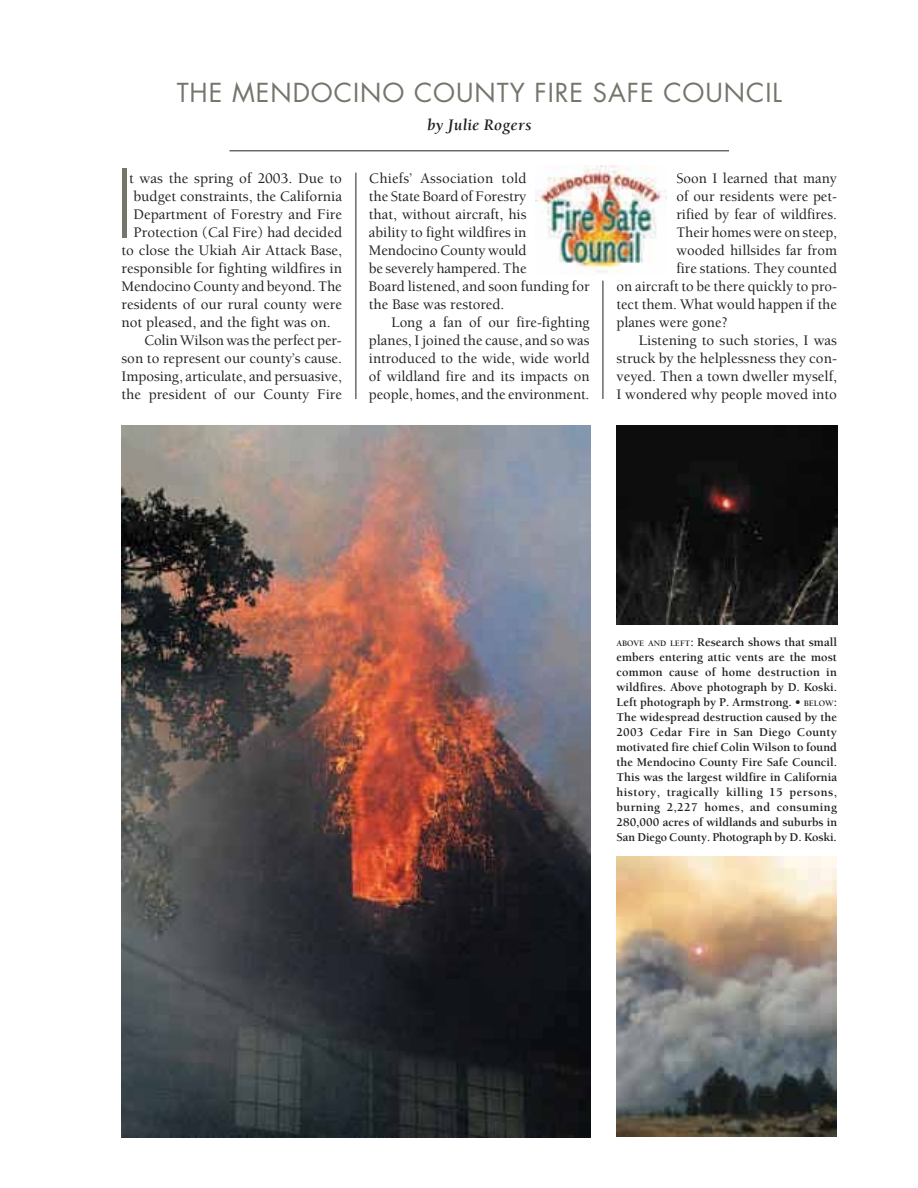
<style>
.page{position:relative;width:918px;height:1188px;background:#fff}
.page>*{position:absolute;margin:0;border:0;box-sizing:border-box;transform-origin:0 0}
.t1{font:300 92.25px "Futura";color:#76756c}
.t2{font:25.5px "Futura";letter-spacing:.035em;color:#76756c}
.t3{font:italic 700 16.5px "Berkeley";letter-spacing:.015em;color:#231f20}
.t4{font:500 15px/18px "Berkeley";color:#231f20}
.t5{font:700 12.3px/15px "Berkeley";letter-spacing:-.005em;color:#231f20;text-align:justify}
.s1{font-size:8.55px}
</style>
<div class="page">
<hr style="left:356px;top:81px;width:1px;height:984px;background:#231f20">
<hr style="left:603px;top:81px;width:1px;height:984px;background:#231f20">
<div style="left:92px;top:400px;width:766px;height:767px;background:#fff"></div>
<div style="left:540px;top:159px;width:126px;height:121px;background:#fff"></div>
<div style="left:210px;top:51px;width:473px;height:121px;background:#fff"></div>
<hr style="left:230px;top:150px;width:499px;height:1px;background:#231f20">
<img style="left:122px;top:425px;width:468px;height:712px">
<img style="left:617px;top:425px;width:220px;height:200px">
<img style="left:616px;top:857px;width:221px;height:280px">
<img style="left:535px;top:166px;width:132px;height:109px">
<h2 class="t2" style="left:177px;top:75px;width:607px">THE MENDOCINO COUNTY FIRE SAFE COUNCIL</h2>
<p class="t3" style="left:427px;top:116px;width:106px">by Julie Rogers</p>
<p class="t4" style="left:129px;top:170px;width:215px">t was the spring of 2003. Due to</p>
<p class="t4" style="left:134px;top:188px;width:210px">budget constraints, the California</p>
<p class="t4" style="left:134px;top:206px;width:210px">Department of Forestry and Fire</p>
<p class="t4" style="left:134px;top:224px;width:210px">Protection (Cal Fire) had decided</p>
<p class="t4" style="left:122px;top:242px;width:222px">to close the Ukiah Air Attack Base,</p>
<p class="t4" style="left:122px;top:260px;width:222px">responsible for fighting wildfires in</p>
<p class="t4" style="left:122px;top:278px;width:222px">Mendocino County and beyond. The</p>
<p class="t4" style="left:122px;top:296px;width:222px">residents of our rural county were</p>
<p class="t4" style="left:122px;top:314px;width:211px">not pleased, and the fight was on.</p>
<p class="t4" style="left:144px;top:332px;width:199px">Colin Wilson was the perfect per-</p>
<p class="t4" style="left:122px;top:350px;width:222px">son to represent our county’s cause.</p>
<p class="t4" style="left:122px;top:368px;width:222px">Imposing, articulate, and persuasive,</p>
<p class="t4" style="left:122px;top:386px;width:222px">the president of our County Fire</p>
<h1 class="t1" style="left:115px;top:144px;width:21px">I</h1>
<p class="t4" style="left:369px;top:170px;width:222px">Chiefs’ Association told<br>the State Board of Forestry<br>that, without aircraft, his<br>ability to fight wildfires in<br>Mendocino County would<br>be severely hampered. The<br>Board listened, and soon funding for the Base was restored.</p>
<p class="t4" style="left:369px;top:314px;width:222px;text-align:justify;text-indent:23px">Long a fan of our fire-fighting planes, I joined the cause, and so was introduced to the wide, wide world of wildland fire and its impacts on people, homes, and the environment.</p>
<p class="t4" style="left:676px;top:170px;width:162px">Soon I learned that many</p>
<p class="t4" style="left:676px;top:188px;width:162px">of our residents were pet-</p>
<p class="t4" style="left:676px;top:206px;width:162px">rified by fear of wildfires.</p>
<p class="t4" style="left:676px;top:224px;width:162px">Their homes were on steep,</p>
<p class="t4" style="left:676px;top:242px;width:162px">wooded hillsides far from</p>
<p class="t4" style="left:676px;top:260px;width:162px">fire stations. They counted</p>
<p class="t4" style="left:616px;top:278px;width:222px">on aircraft to be there quickly to pro-</p>
<p class="t4" style="left:616px;top:296px;width:222px">tect them. What would happen if the</p>
<p class="t4" style="left:616px;top:314px;width:113px">planes were gone?</p>
<p class="t4" style="left:639px;top:332px;width:200px">Listening to such stories, I was</p>
<p class="t4" style="left:616px;top:350px;width:222px">struck by the helplessness they con-</p>
<p class="t4" style="left:616px;top:368px;width:222px">veyed. Then a town dweller myself,</p>
<p class="t4" style="left:616px;top:386px;width:222px">I wondered why people moved into</p>
<p class="t5" style="left:616px;top:635px;width:222px"><span class="s1">ABOVE AND LEFT</span>: Research shows that small embers entering attic vents are the most common cause of home destruction in wildfires. Above photograph by D. Koski.<br>Left photograph by P. Armstrong. • <span class="s1">BELOW</span>:<br>The widespread destruction caused by the 2003 Cedar Fire in San Diego County motivated fire chief Colin Wilson to found the Mendocino County Fire Safe Council.<br>This was the largest wildfire in California history, tragically killing 15 persons, burning 2,227 homes, and consuming 280,000 acres of wildlands and suburbs in San Diego County. Photograph by D. Koski.</p>
</div>
